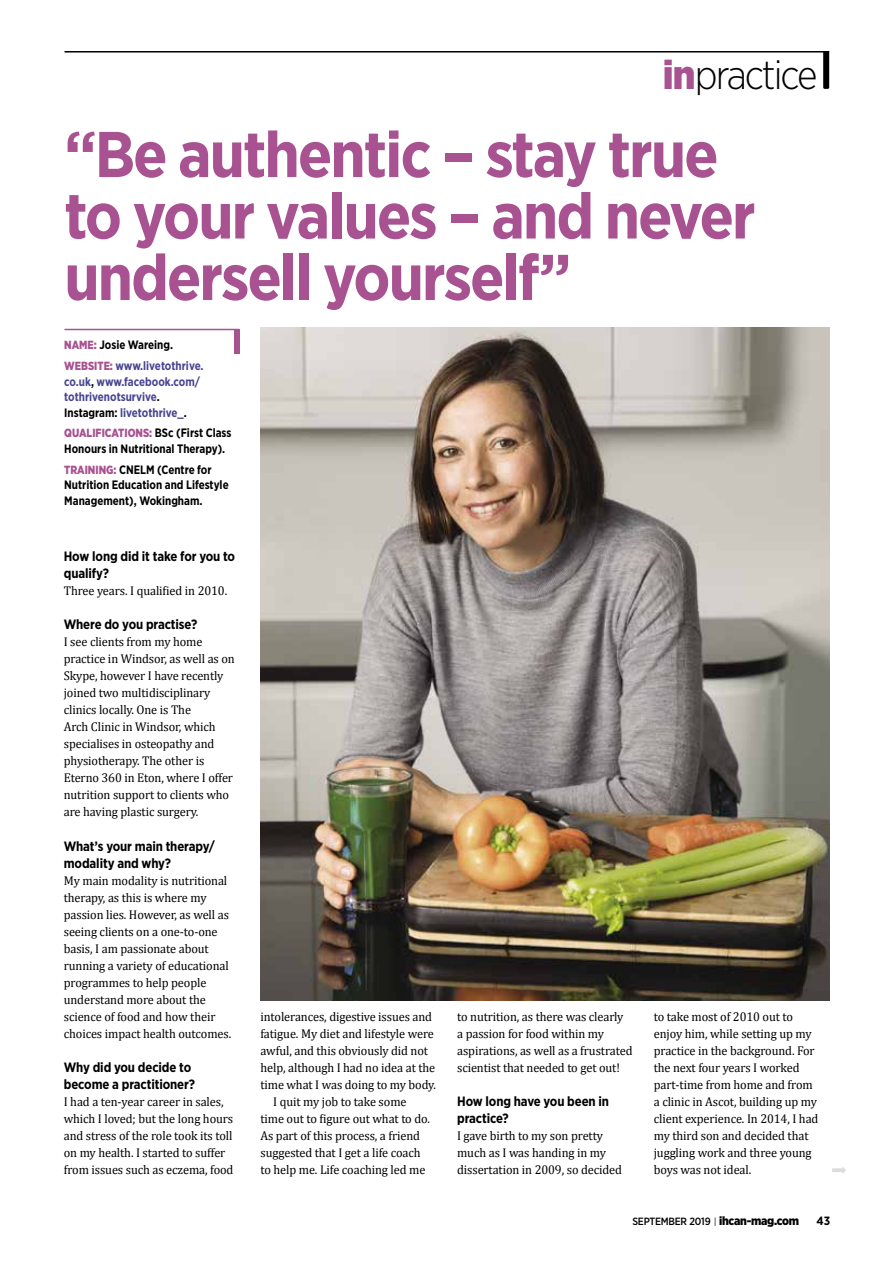
<style>
.page{position:relative;width:893px;height:1263px;background:#fff}
.page>*{position:absolute;margin:0;border:0;box-sizing:border-box;transform-origin:0 0}
.t1{font:700 64.5px/61.5px "Gotham Narrow";letter-spacing:-.03em;color:#a85291}
.t2{font:300 40.5px "Gotham Narrow";letter-spacing:-.05em;color:#000}
.t3{font:700 13.5px/17px "Gotham Narrow";letter-spacing:-.01em;color:#000}
.t4{font:12.75px/17px "Cambria";letter-spacing:-.01em;color:#000}
.t5{font:700 12.15px/15.6px "Gotham Narrow";color:#484591;scale:.93 1}
.t6{font:700 12.15px/20.5px "Gotham Narrow";color:#000;scale:.93 1}
.t7{font:700 12px "Gotham Narrow";color:#000}
.t8{font:900 11.85px "Gotham Narrow";color:#a85291;scale:.93 1}
.t9{font:500 10.5px "Gotham Narrow";letter-spacing:-.02em;color:#000}
.s1{font-weight:900;color:#a85291}
.s2{font-weight:900;font-size:11.85px;color:#a85291}
.s3{color:#000}
.s4{font-weight:700;font-size:12.15px;color:#000}
.s5{font-weight:300;font-size:12.15px}
.s6{font-weight:900;font-size:12px}
</style>
<div class="page">
<hr style="left:65px;top:51px;width:763px;height:2px;background:#000">
<svg style="left:832px;top:1167px;width:14px;height:7px"></svg>
<svg style="left:823px;top:51px;width:6px;height:38px"></svg>
<hr style="left:65px;top:329px;width:174px;height:1px;background:#a85291">
<div style="left:234px;top:329px;width:6px;height:24px;background:#a85291"></div>
<img style="left:260px;top:328px;width:569px;height:673px">
<h2 class="t2" style="left:663px;top:50px;width:156px"><span class="s1">in</span>practice</h2>
<h1 class="t1" style="left:64px;top:123px;width:693px">“Be authentic – stay true to your values – and never undersell yourself”</h1>
<p class="t5" style="left:64px;top:335px;width:151px;line-height:20.5px"><span class="s2">NAME:</span> <span class="s3">Josie Wareing.<br></span><span class="s2">WEBSITE:</span> www.livetothrive.</p>
<p class="t5" style="left:64px;top:373px;width:148px">co.uk<span class="s3">,</span> www.facebook.com/ tothrivenotsurvive<span class="s3">.<br>Instagram:</span> livetothrive_<span class="s3">.</span></p>
<p class="t8" style="left:64px;top:425px;width:181px">QUALIFICATIONS: <span class="s4">BSc (First Class</span></p>
<p class="t6" style="left:64px;top:438px;width:175px">Honours in Nutritional Therapy).<br><span class="s2">TRAINING:</span> CNELM (Centre for</p>
<p class="t6" style="left:64px;top:477px;width:178px;line-height:15.6px">Nutrition Education and Lifestyle<br>Management), Wokingham.</p>
<p class="t3" style="left:64px;top:548px;width:173px">How long did it take for you to qualify?</p>
<p class="t4" style="left:64px;top:582px;width:165px">Three years. I qualified in 2010.</p>
<p class="t3" style="left:64px;top:616px;width:135px">Where do you practise?</p>
<p class="t4" style="left:64px;top:633px;width:173px">I see clients from my home practice in Windsor, as well as on<br>Skype, however I have recently joined two multidisciplinary clinics locally. One is The<br>Arch Clinic in Windsor, which specialises in osteopathy and physiotherapy. The other is<br>Eterno 360 in Eton, where I offer nutrition support to clients who are having plastic surgery.</p>
<p class="t3" style="left:64px;top:837px;width:152px">What’s your main therapy/ modality and why?</p>
<p class="t4" style="left:64px;top:872px;width:169px">My main modality is nutritional therapy, as this is where my passion lies. However, as well as seeing clients on a one-to-one basis, I am passionate about running a variety of educational programmes to help people understand more about the science of food and how their choices impact health outcomes.</p>
<p class="t3" style="left:64px;top:1058px;width:133px">Why did you decide to become a practitioner?</p>
<p class="t4" style="left:64px;top:1093px;width:171px">I had a ten-year career in sales, which I loved; but the long hours and stress of the role took its toll on my health. I started to suffer from issues such as eczema, food</p>
<p class="t4" style="left:260px;top:1008px;width:173px">intolerances, digestive issues and</p>
<p class="t4" style="left:260px;top:1025px;width:175px">fatigue. My diet and lifestyle were</p>
<p class="t4" style="left:260px;top:1042px;width:169px">awful, and this obviously did not</p>
<p class="t4" style="left:260px;top:1059px;width:176px">help, although I had no idea at the</p>
<p class="t4" style="left:260px;top:1076px;width:177px">time what I was doing to my body.</p>
<p class="t4" style="left:273px;top:1093px;width:135px">I quit my job to take some</p>
<p class="t4" style="left:260px;top:1110px;width:171px">time out to figure out what to do.</p>
<p class="t4" style="left:260px;top:1127px;width:161px">As part of this process, a friend</p>
<p class="t4" style="left:260px;top:1144px;width:162px">suggested that I get a life coach</p>
<p class="t4" style="left:260px;top:1161px;width:166px">to help me. Life coaching led me</p>
<p class="t4" style="left:457px;top:1008px;width:177px">to nutrition, as there was clearly a passion for food within my aspirations, as well as a frustrated scientist that needed to get out!</p>
<p class="t3" style="left:457px;top:1092px;width:153px">How long have you been in practice?</p>
<p class="t4" style="left:457px;top:1127px;width:166px">I gave birth to my son pretty much as I was handing in my dissertation in 2009, so decided</p>
<p class="t4" style="left:654px;top:1008px;width:166px">to take most of 2010 out to enjoy him, while setting up my practice in the background. For the next four years I worked part-time from home and from a clinic in Ascot, building up my client experience. In 2014, I had my third son and decided that juggling work and three young boys was not ideal.</p>
<p class="t9" style="left:632px;top:1215px;width:168px">SEPTEMBER 2019 <span class="s5">I</span> <span class="s6">ihcan-mag.com</span></p>
<p class="t7" style="left:816px;top:1213px;width:15px">43</p>
</div>
